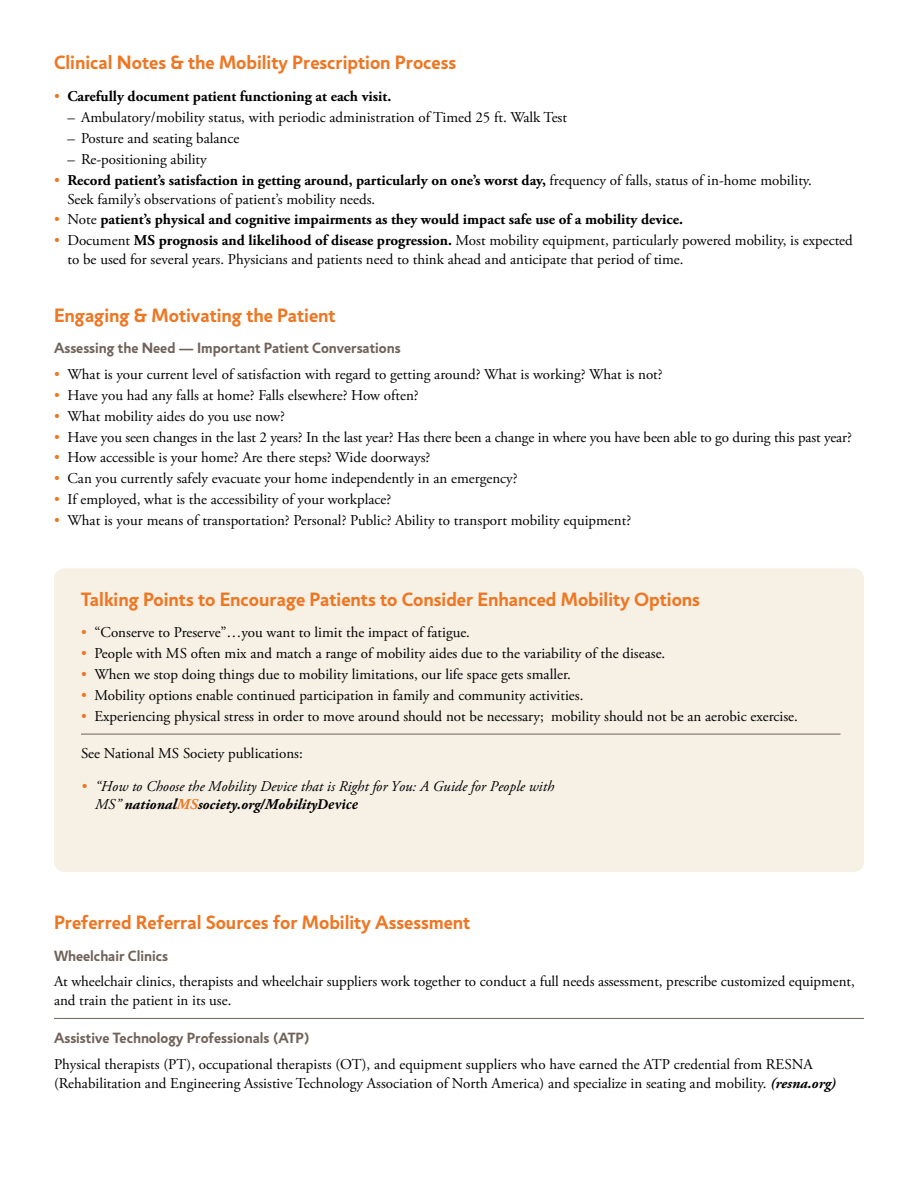
<style>
.page{position:relative;width:918px;height:1188px;background:#fff}
.page>*{position:absolute;margin:0;border:0;box-sizing:border-box;transform-origin:0 0}
.t1{font:700 19.5px "Jigsaw";color:#ef7622}
.t2{font:15px/18.8px "Adobe Garamond Pro";color:#000}
.t3{font:700 15px "Adobe Garamond Pro";color:#000}
.t4{font:italic 15px/18.8px "Adobe Garamond Pro";color:#000}
.t5{font:700 15px "Jigsaw";color:#706259}
.s1{font-weight:400;color:#ef7622}
.s2{color:#ef7622}
.s3{font-weight:700}
.s4{font-weight:400}
.s5{font-style:normal;color:#ef7622}
.s6{font-weight:700;color:#ef7622}
.s7{font-family:"Minion Pro";font-weight:700}
.s8{font-weight:700;font-style:italic}
</style>
<div class="page">
<div style="left:54px;top:568px;width:810px;height:304px;background:#f6f0e5;border-radius:11px"></div>
<hr style="left:54px;top:1018px;width:810px;height:1px;background:#706259">
<hr style="left:81px;top:734px;width:760px;height:1px;background:#706259">
<h1 class="t1" style="left:54px;top:51px;width:404px">Clinical Notes &amp; the Mobility Prescription Process</h1>
<p class="t3" style="left:54px;top:88px;width:339px"><span class="s1">•</span> Carefully document patient functioning at each visit.</p>
<p class="t2" style="left:68px;top:109px;width:501px">– Ambulatory/mobility status, with periodic administration of Timed 25 ft. Walk Test</p>
<p class="t2" style="left:68px;top:129px;width:173px">– Posture and seating balance</p>
<p class="t2" style="left:68px;top:150px;width:141px">– Re-positioning ability</p>
<p class="t2" style="left:68px;top:171px;width:746px;text-indent:-14px"><span class="s2">•</span> <span class="s3">Record patient’s satisfaction in getting around, particularly on one’s worst day,</span> frequency of falls, status of in-home mobility.<br>Seek family’s observations of patient’s mobility needs.</p>
<p class="t3" style="left:54px;top:211px;width:631px"><span class="s1">•</span> <span class="s4">Note</span> patient’s physical and cognitive impairments as they would impact safe use of a mobility device.</p>
<p class="t2" style="left:68px;top:232px;width:787px;text-indent:-14px"><span class="s2">•</span> Document <span class="s3">MS prognosis and likelihood of disease progression.</span> Most mobility equipment, particularly powered mobility, is expected to be used for several years. Physicians and patients need to think ahead and anticipate that period of time.</p>
<h1 class="t1" style="left:54px;top:304px;width:283px">Engaging &amp; Motivating the Patient</h1>
<p class="t5" style="left:54px;top:339px;width:348px">Assessing the Need — Important Patient Conversations</p>
<p class="t2" style="left:54px;top:365px;width:610px"><span class="s2">•</span> What is your current level of satisfaction with regard to getting around? What is working? What is not?</p>
<p class="t2" style="left:54px;top:386px;width:366px"><span class="s2">•</span> Have you had any falls at home? Falls elsewhere? How often?</p>
<p class="t2" style="left:54px;top:407px;width:232px"><span class="s2">•</span> What mobility aides do you use now?</p>
<p class="t2" style="left:54px;top:428px;width:799px"><span class="s2">•</span> Have you seen changes in the last 2 years? In the last year? Has there been a change in where you have been able to go during this past year?</p>
<p class="t2" style="left:54px;top:449px;width:378px"><span class="s2">•</span> How accessible is your home? Are there steps? Wide doorways?</p>
<p class="t2" style="left:54px;top:470px;width:465px"><span class="s2">•</span> Can you currently safely evacuate your home independently in an emergency?</p>
<p class="t2" style="left:54px;top:491px;width:339px"><span class="s2">•</span> If employed, what is the accessibility of your workplace?</p>
<p class="t2" style="left:54px;top:512px;width:579px"><span class="s2">•</span> What is your means of transportation? Personal? Public? Ability to transport mobility equipment?</p>
<h1 class="t1" style="left:81px;top:588px;width:621px">Talking Points to Encourage Patients to Consider Enhanced Mobility Options</h1>
<p class="t2" style="left:81px;top:623px;width:391px"><span class="s2">•</span> “Conserve to Preserve”…you want to limit the impact of fatigue.</p>
<p class="t2" style="left:81px;top:644px;width:586px"><span class="s2">•</span> People with MS often mix and match a range of mobility aides due to the variability of the disease.</p>
<p class="t2" style="left:81px;top:665px;width:491px"><span class="s2">•</span> When we stop doing things due to mobility limitations, our life space gets smaller.</p>
<p class="t2" style="left:81px;top:686px;width:504px"><span class="s2">•</span> Mobility options enable continued participation in family and community activities.</p>
<p class="t2" style="left:81px;top:707px;width:719px"><span class="s2">•</span> Experiencing physical stress in order to move around should not be necessary; mobility should not be an aerobic exercise.</p>
<p class="t2" style="left:81px;top:745px;width:223px">See National MS Society publications:</p>
<p class="t4" style="left:95px;top:777px;width:460px;text-indent:-14px"><span class="s5">•</span> “How to Choose the Mobility Device that is Right for You: A Guide for People with<br>MS” <span class="s3">national</span><span class="s6">MS</span><span class="s3">society.org/Mobility</span><span class="s7">Device</span></p>
<h1 class="t1" style="left:54px;top:911px;width:418px">Preferred Referral Sources for Mobility Assessment</h1>
<p class="t5" style="left:54px;top:947px;width:116px">Wheelchair Clinics</p>
<p class="t2" style="left:54px;top:973px;width:802px">At wheelchair clinics, therapists and wheelchair suppliers work together to conduct a full needs assessment, prescribe customized equipment, and train the patient in its use.</p>
<p class="t5" style="left:54px;top:1029px;width:257px">Assistive Technology Professionals (ATP)</p>
<p class="t2" style="left:54px;top:1055px;width:784px">Physical therapists (PT), occupational therapists (OT), and equipment suppliers who have earned the ATP credential from RESNA (Rehabilitation and Engineering Assistive Technology Association of North America) and specialize in seating and mobility. <span class="s8">(resna.org)</span></p>
</div>
